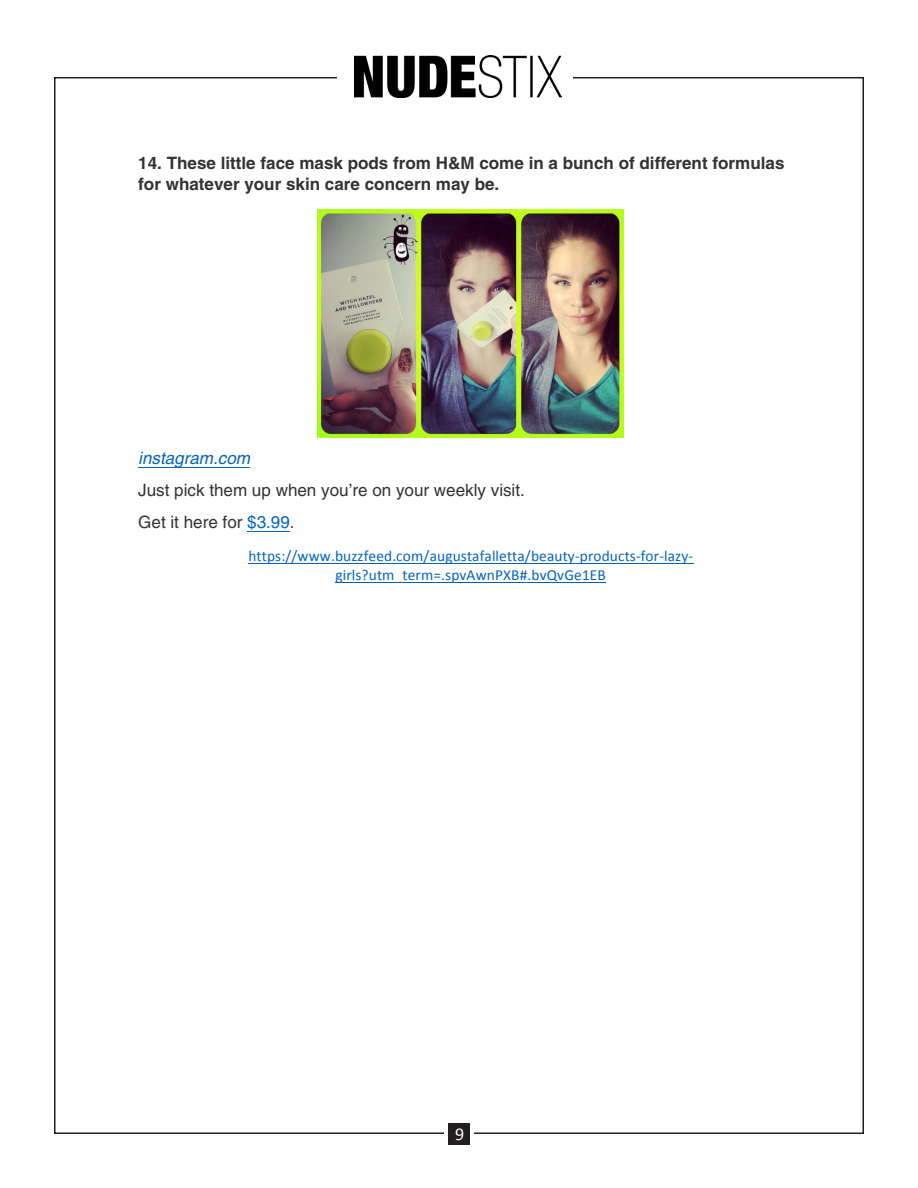
<style>
.page{position:relative;width:918px;height:1188px;background:#fff}
.page>*{position:absolute;margin:0;border:0;box-sizing:border-box;transform-origin:0 0}
.t1{font:18px "Calibri";color:#fff}
.t2{font:700 17.1px/21.1px "Helvetica";color:#333}
.t3{font:17.1px/32.1px "Helvetica";color:#333}
.t4{font:15.3px/19px "Calibri";letter-spacing:.01em;color:#0563c1;text-align:center}
.s1{font-style:italic;color:#0563c1}
.s2{color:#0563c1}
</style>
<div class="page">
<img style="left:354px;top:56px;width:208px;height:42px">
<div style="left:448px;top:1123px;width:22px;height:22px;background:#231f20"></div>
<hr style="left:138px;top:467px;width:112px;height:1px;background:#0563c1">
<hr style="left:247px;top:531px;width:43px;height:1px;background:#0563c1">
<hr style="left:248px;top:564px;width:445px;height:1px;background:#0563c1">
<hr style="left:335px;top:583px;width:271px;height:1px;background:#0563c1">
<img style="left:318px;top:209px;width:306px;height:228px">
<p class="t2" style="left:138px;top:152px;width:648px">14. These little face mask pods from H&amp;M come in a bunch of different formulas for whatever your skin care concern may be.</p>
<p class="t3" style="left:138px;top:442px;width:388px"><span class="s1">instagram.com<br></span>Just pick them up when you’re on your weekly visit.<br>Get it here for <span class="s2">$3.99</span>.</p>
<p class="t4" style="left:248px;top:547px;width:446px">https://www.buzzfeed.com/augustafalletta/beauty-products-for-lazy&shy;girls?utm_term=.spvAwnPXB#.bvQvGe1EB</p>
<p class="t1" style="left:455px;top:1123px;width:11px">9</p>
</div>
